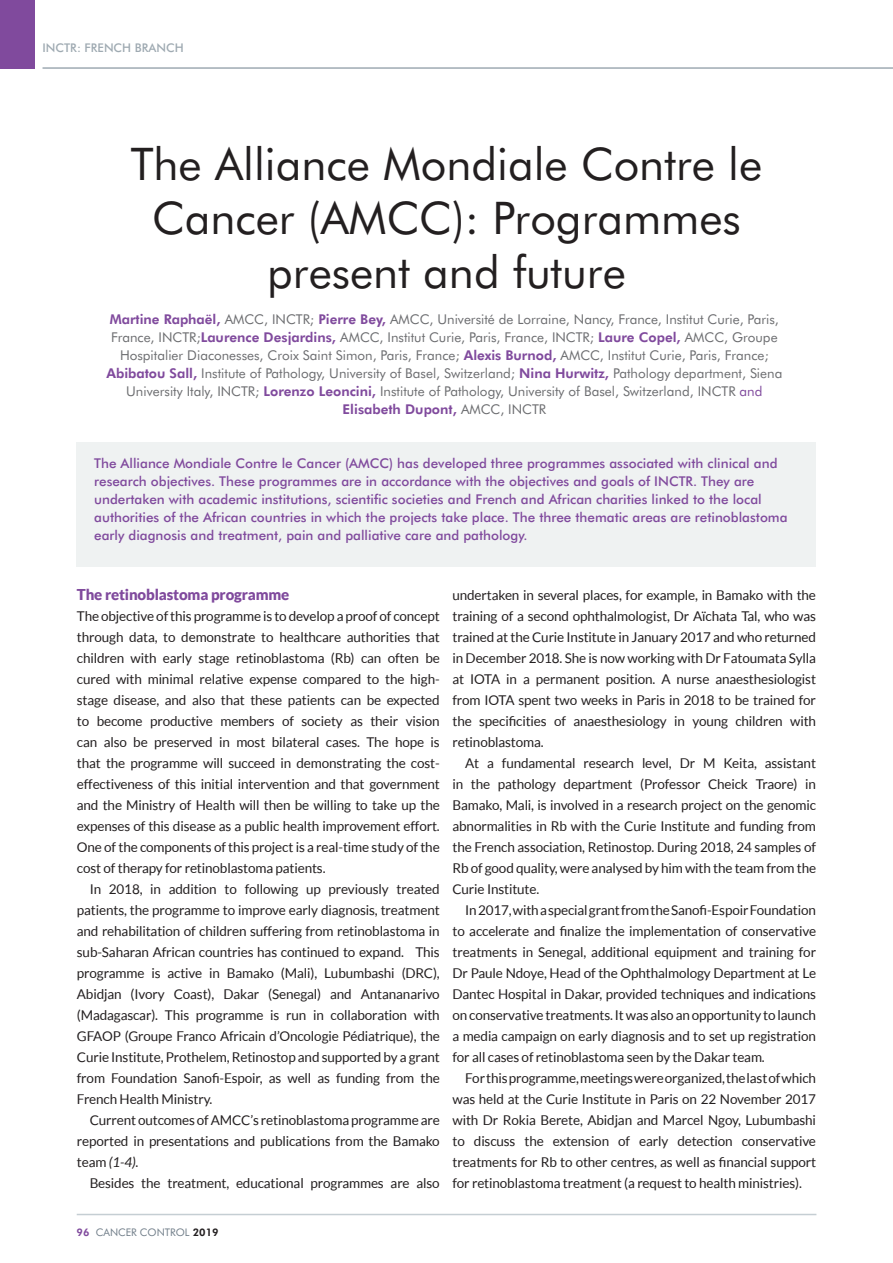
<style>
.page{position:relative;width:893px;height:1263px;background:#fff}
.page>*{position:absolute;margin:0;border:0;box-sizing:border-box;transform-origin:0 0}
.t1{font:45px/54px "Futura BT";color:#231f20;text-align:center}
.t2{font:900 15px "Lato";letter-spacing:-.01em;color:#804a9d}
.t3{font:13.5px/21px "Lato";letter-spacing:-.01em;color:#231f20;text-align:justify}
.t4{font:13.5px/18px "Futura BT";color:#6c6d70;text-align:center}
.t5{font:500 13.5px/18px "Futura BT";color:#804a9d}
.t6{font:500 12px "Futura BT";color:#9faab2}
.t7{font:10.5px "Futura BT";color:#727f8a}
.s1{font-weight:800;color:#804a9d}
.s2{color:#804a9d}
.s3{font-style:italic}
.s4{font-weight:800;color:#231f20}
</style>
<div class="page">
<div style="left:0;top:0;width:34px;height:69px;background:#804a9d"></div>
<hr style="left:43px;top:67px;width:850px;height:2px;background:#9faab2">
<div style="left:77px;top:442px;width:739px;height:125px;background:#eff2f2"></div>
<hr style="left:77px;top:1214px;width:739px;height:1px;background:#c5ced3">
<p class="t6" style="left:43px;top:40px;width:143px">INCTR: FRENCH BRANCH</p>
<h1 class="t1" style="left:131px;top:137px;width:633px">The Alliance Mondiale Contre le<br>Cancer (AMCC): Programmes present and future</h1>
<p class="t4" style="left:106px;top:311px;width:677px"><span class="s1">Martine Raphaël,</span> AMCC, INCTR; <span class="s1">Pierre Bey,</span> AMCC, Université de Lorraine, Nancy, France, Institut Curie, Paris, France, INCTR;<span class="s1">Laurence Desjardins,</span> AMCC, Institut Curie, Paris, France, INCTR; <span class="s1">Laure Copel,</span> AMCC, Groupe Hospitalier Diaconesses, Croix Saint Simon, Paris, France; <span class="s1">Alexis Burnod,</span> AMCC, Institut Curie, Paris, France; <span class="s1">Abibatou Sall,</span> Institute of Pathology, University of Basel, Switzerland; <span class="s1">Nina Hurwitz,</span> Pathology department, Siena University Italy, INCTR; <span class="s1">Lorenzo Leoncini,</span> Institute of Pathology, University of Basel, Switzerland, INCTR <span class="s2">and </span><span class="s1">Elisabeth Dupont,</span> AMCC, INCTR</p>
<p class="t5" style="left:94px;top:454px;width:695px">The Alliance Mondiale Contre le Cancer (AMCC) has developed three programmes associated with clinical and research objectives. These programmes are in accordance with the objectives and goals of INCTR. They are undertaken with academic institutions, scientific societies and French and African charities linked to the local authorities of the African countries in which the projects take place. The three thematic areas are retinoblastoma early diagnosis and treatment, pain and palliative care and pathology.</p>
<p class="t2" style="left:77px;top:586px;width:214px">The retinoblastoma programme</p>
<p class="t3" style="left:77px;top:606px;width:364px">The objective of this programme is to develop a proof of concept through data, to demonstrate to healthcare authorities that children with early stage retinoblastoma (Rb) can often be cured with minimal relative expense compared to the high&shy;stage disease, and also that these patients can be expected to become productive members of society as their vision can also be preserved in most bilateral cases. The hope is that the programme will succeed in demonstrating the cost&shy;effectiveness of this initial intervention and that government and the Ministry of Health will then be willing to take up the expenses of this disease as a public health improvement effort.<br>One of the components of this project is a real-time study of the cost of therapy for retinoblastoma patients.</p>
<p class="t3" style="left:77px;top:879px;width:364px;text-indent:13px">In 2018, in addition to following up previously treated patients, the programme to improve early diagnosis, treatment and rehabilitation of children suffering from retinoblastoma in sub-Saharan African countries has continued to expand. This programme is active in Bamako (Mali), Lubumbashi (DRC), Abidjan (Ivory Coast), Dakar (Senegal) and Antananarivo (Madagascar). This programme is run in collaboration with GFAOP (Groupe Franco Africain d’Oncologie Pédiatrique), the Curie Institute, Prothelem, Retinostop and supported by a grant from Foundation Sanofi-Espoir, as well as funding from the French Health Ministry.</p>
<p class="t3" style="left:77px;top:1110px;width:364px;text-indent:13px">Current outcomes of AMCC’s retinoblastoma programme are reported in presentations and publications from the Bamako team <span class="s3">(1-4)</span>.</p>
<p class="t3" style="left:90px;top:1173px;width:352px">Besides the treatment, educational programmes are also</p>
<p class="t3" style="left:452px;top:585px;width:365px">undertaken in several places, for example, in Bamako with the training of a second ophthalmologist, Dr Aïchata Tal, who was trained at the Curie Institute in January 2017 and who returned in December 2018. She is now working with Dr Fatoumata Sylla at IOTA in a permanent position. A nurse anaesthesiologist from IOTA spent two weeks in Paris in 2018 to be trained for the specificities of anaesthesiology in young children with retinoblastoma.</p>
<p class="t3" style="left:452px;top:753px;width:365px;text-indent:13px">At a fundamental research level, Dr M Keita, assistant in the pathology department (Professor Cheick Traore) in Bamako, Mali, is involved in a research project on the genomic abnormalities in Rb with the Curie Institute and funding from the French association, Retinostop. During 2018, 24 samples of Rb of good quality, were analysed by him with the team from the Curie Institute.</p>
<p class="t3" style="left:452px;top:900px;width:365px;text-indent:13px">In 2017, with a special grant from the Sanofi-Espoir Foundation to accelerate and finalize the implementation of conservative treatments in Senegal, additional equipment and training for Dr Paule Ndoye, Head of the Ophthalmology Department at Le Dantec Hospital in Dakar, provided techniques and indications on conservative treatments. It was also an opportunity to launch a media campaign on early diagnosis and to set up registration for all cases of retinoblastoma seen by the Dakar team.</p>
<p class="t3" style="left:452px;top:1068px;width:365px;text-indent:13px">For this programme, meetings were organized, the last of which was held at the Curie Institute in Paris on 22 November 2017 with Dr Rokia Berete, Abidjan and Marcel Ngoy, Lubumbashi to discuss the extension of early detection conservative treatments for Rb to other centres, as well as financial support for retinoblastoma treatment (a request to health ministries).</p>
<p class="t7" style="left:77px;top:1226px;width:143px"><span class="s1">96</span> CANCER CONTROL <span class="s4">2019</span></p>
</div>
